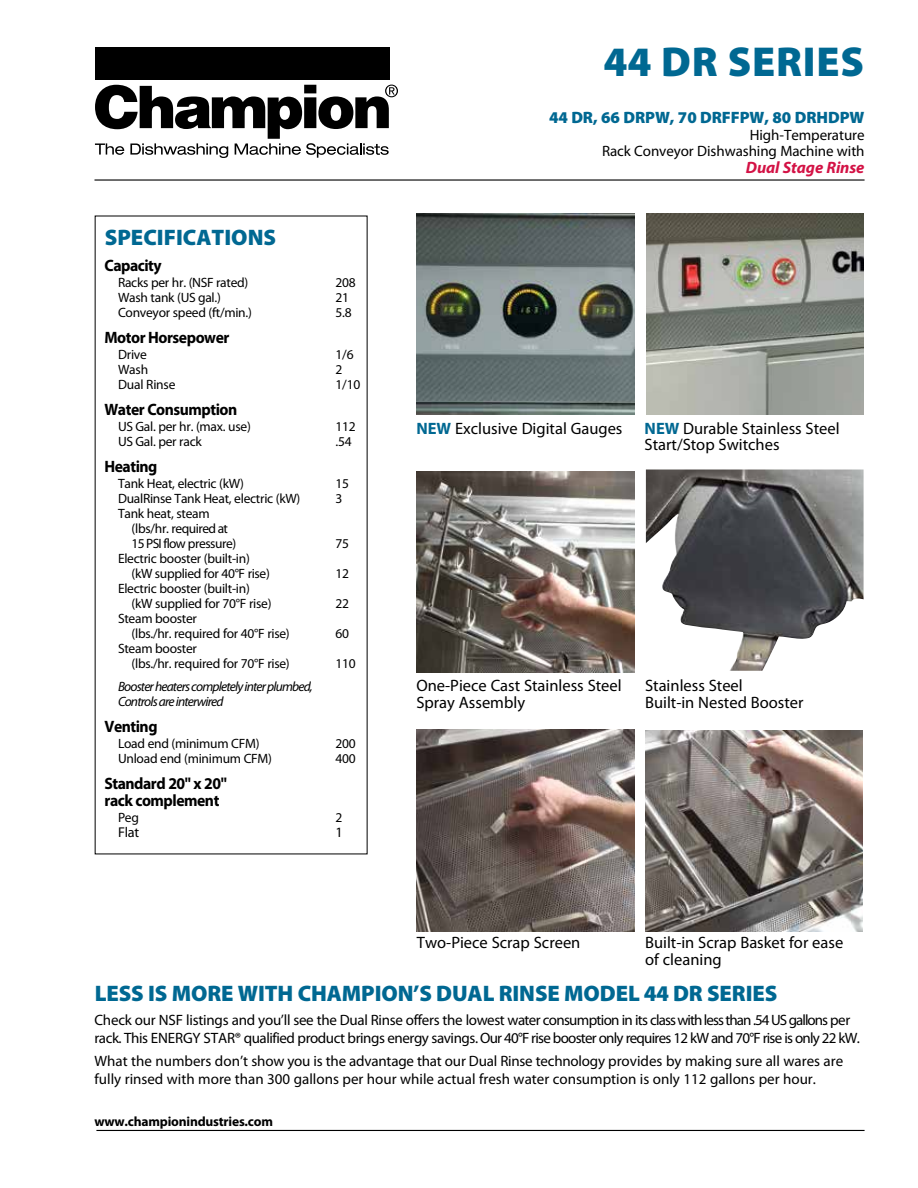
<style>
.page{position:relative;width:918px;height:1188px;background:#fff}
.page>*{position:absolute;margin:0;border:0;box-sizing:border-box;transform-origin:0 0}
.t1{font:900 42px "Myriad Pro";letter-spacing:.02em;color:#006892}
.t2{font:900 22.5px "Myriad Pro";letter-spacing:-.005em;color:#006892}
.t3{font:16.5px/16.5px "Myriad Pro";color:#000}
.t4{font:700 16.5px/17.2px "Myriad Pro";letter-spacing:-.03em;color:#000;scale:.95 1}
.t5{font:900 16.5px "Myriad Pro";letter-spacing:-.005em;color:#006892}
.t6{font:italic 700 16.5px "Myriad Pro";letter-spacing:-.005em;color:#d31245}
.t7{font:15px/18px "Myriad Pro";letter-spacing:-.015em;color:#000}
.t8{font:14.25px "Myriad Pro";color:#000}
.t9{font:13.5px/15px "Myriad Pro";letter-spacing:-.02em;color:#000}
.t10{font:italic 13.5px/15px "Myriad Pro";letter-spacing:-.06em;color:#000}
.t11{font:700 13.5px "Myriad Pro";letter-spacing:-.015em;color:#000}
.s1{font-weight:700;color:#006892}
</style>
<div class="page">
<div style="left:95px;top:47px;width:294px;height:33px;background:#000"></div>
<svg style="left:95px;top:85px;width:303px;height:73px"></svg>
<hr style="left:94px;top:179px;width:771px;height:2px;background:#000">
<hr style="left:96px;top:1130px;width:769px;height:1px;background:#000">
<img style="left:646px;top:470px;width:218px;height:201px">
<img style="left:417px;top:730px;width:217px;height:201px">
<img style="left:417px;top:471px;width:217px;height:201px">
<img style="left:417px;top:213px;width:217px;height:201px">
<img style="left:646px;top:213px;width:218px;height:201px">
<img style="left:645px;top:731px;width:218px;height:201px">
<h1 class="t1" style="left:603px;top:33px;width:262px">44 DR SERIES</h1>
<h2 class="t2" style="left:105px;top:223px;width:106px">SPECIFICATIONS</h2>
<p class="t4" style="left:105px;top:256px;width:62px">Capacity</p>
<p class="t9" style="left:118px;top:275px;width:132px">Racks per hr. (NSF rated)</p>
<p class="t9" style="left:336px;top:275px;width:22px">208</p>
<p class="t9" style="left:118px;top:290px;width:104px">Wash tank (US gal.)</p>
<p class="t9" style="left:336px;top:290px;width:15px">21</p>
<p class="t9" style="left:118px;top:305px;width:135px">Conveyor speed (ft/min.)</p>
<p class="t9" style="left:336px;top:305px;width:18px">5.8</p>
<p class="t4" style="left:105px;top:328px;width:133px">Motor Horsepower</p>
<p class="t9" style="left:118px;top:347px;width:31px">Drive</p>
<p class="t9" style="left:336px;top:347px;width:20px">1/6</p>
<p class="t9" style="left:118px;top:362px;width:32px">Wash</p>
<p class="t9" style="left:336px;top:362px;width:8px">2</p>
<p class="t9" style="left:118px;top:377px;width:59px">Dual Rinse</p>
<p class="t9" style="left:336px;top:377px;width:26px">1/10</p>
<p class="t4" style="left:105px;top:400px;width:141px">Water Consumption</p>
<p class="t9" style="left:118px;top:419px;width:134px">US Gal. per hr. (max. use)</p>
<p class="t9" style="left:336px;top:419px;width:22px">112</p>
<p class="t9" style="left:118px;top:434px;width:85px">US Gal. per rack</p>
<p class="t9" style="left:336px;top:434px;width:18px">.54</p>
<p class="t4" style="left:105px;top:457px;width:57px">Heating</p>
<p class="t9" style="left:118px;top:476px;width:127px">Tank Heat, electric (kW)</p>
<p class="t9" style="left:336px;top:476px;width:15px">15</p>
<p class="t9" style="left:118px;top:491px;width:184px">DualRinse Tank Heat, electric (kW)</p>
<p class="t9" style="left:336px;top:491px;width:8px">3</p>
<p class="t9" style="left:132px;top:506px;width:106px;text-indent:-14px">Tank heat, steam (lbs/hr. required at<br>15 PSI flow pressure)</p>
<p class="t9" style="left:336px;top:536px;width:15px">75</p>
<p class="t9" style="left:132px;top:551px;width:140px;text-indent:-14px">Electric booster (built-in) (kW supplied for 40°F rise)</p>
<p class="t9" style="left:132px;top:581px;width:142px;text-indent:-14px">Electric booster (built-in) (kW supplied for 70°F rise)</p>
<p class="t9" style="left:132px;top:611px;width:160px;text-indent:-14px">Steam booster<br>(lbs./hr. required for 40°F rise)</p>
<p class="t9" style="left:132px;top:641px;width:160px;text-indent:-14px">Steam booster<br>(lbs./hr. required for 70°F rise)</p>
<p class="t9" style="left:336px;top:566px;width:15px">12</p>
<p class="t9" style="left:336px;top:596px;width:15px">22</p>
<p class="t9" style="left:336px;top:626px;width:15px">60</p>
<p class="t9" style="left:336px;top:656px;width:22px">110</p>
<p class="t10" style="left:118px;top:679px;width:196px">Booster heaters completely inter plumbed,<br>Controls are interwired</p>
<p class="t4" style="left:105px;top:717px;width:57px">Venting</p>
<p class="t9" style="left:118px;top:736px;width:143px">Load end (minimum CFM)</p>
<p class="t9" style="left:336px;top:736px;width:22px">200</p>
<p class="t9" style="left:118px;top:751px;width:155px">Unload end (minimum CFM)</p>
<p class="t9" style="left:336px;top:751px;width:22px">400</p>
<p class="t4" style="left:105px;top:774px;width:130px">Standard 20" x 20" rack complement</p>
<p class="t9" style="left:118px;top:810px;width:22px">Peg</p>
<p class="t9" style="left:336px;top:810px;width:8px">2</p>
<p class="t8" style="left:118px;top:824px;width:23px">Flat</p>
<p class="t8" style="left:336px;top:824px;width:9px">1</p>
<p class="t5" style="left:549px;top:107px;width:99px">44 DR, 66 DRPW</p>
<p class="t5" style="left:670px;top:107px;width:183px">, 70 DRFFPW, 80 DRHDPW</p>
<p class="t7" style="left:602px;top:126px;width:264px;line-height:16.5px;text-align:right">High-Temperature<br>Rack Conveyor Dishwashing Machine with</p>
<p class="t6" style="left:746px;top:156px;width:120px">Dual Stage Rinse</p>
<p class="t3" style="left:416px;top:420px;width:208px"><span class="s1">NEW</span> Exclusive Digital Gauges</p>
<p class="t3" style="left:645px;top:420px;width:196px"><span class="s1">NEW</span> Durable Stainless Steel<br>Start/Stop Switches</p>
<p class="t3" style="left:416px;top:677px;width:207px">One-Piece Cast Stainless Steel<br>Spray Assembly</p>
<p class="t3" style="left:645px;top:677px;width:160px">Stainless Steel<br>Built-in Nested Booster</p>
<p class="t3" style="left:417px;top:934px;width:165px">Two-Piece Scrap Screen</p>
<p class="t3" style="left:645px;top:934px;width:200px">Built-in Scrap Basket for ease of cleaning</p>
<h2 class="t2" style="left:95px;top:979px;width:684px">LESS IS MORE WITH CHAMPION’S DUAL RINSE MODEL 44 DR SERIES</h2>
<p class="t7" style="left:94px;top:1010px;width:767px">Check our NSF listings and you’ll see the Dual Rinse offers the lowest water consumption in its class with less than .54 US gallons per rack. This Energy Star® qualified product brings energy savings. Our 40°F rise booster only requires 12 kW and 70°F rise is only 22 kW.</p>
<p class="t7" style="left:94px;top:1052px;width:750px">What the numbers don’t show you is the advantage that our Dual Rinse technology provides by making sure all wares are fully rinsed with more than 300 gallons per hour while actual fresh water consumption is only 112 gallons per hour.</p>
<p class="t11" style="left:94px;top:1113px;width:180px">www.championindustries.com</p>
</div>
